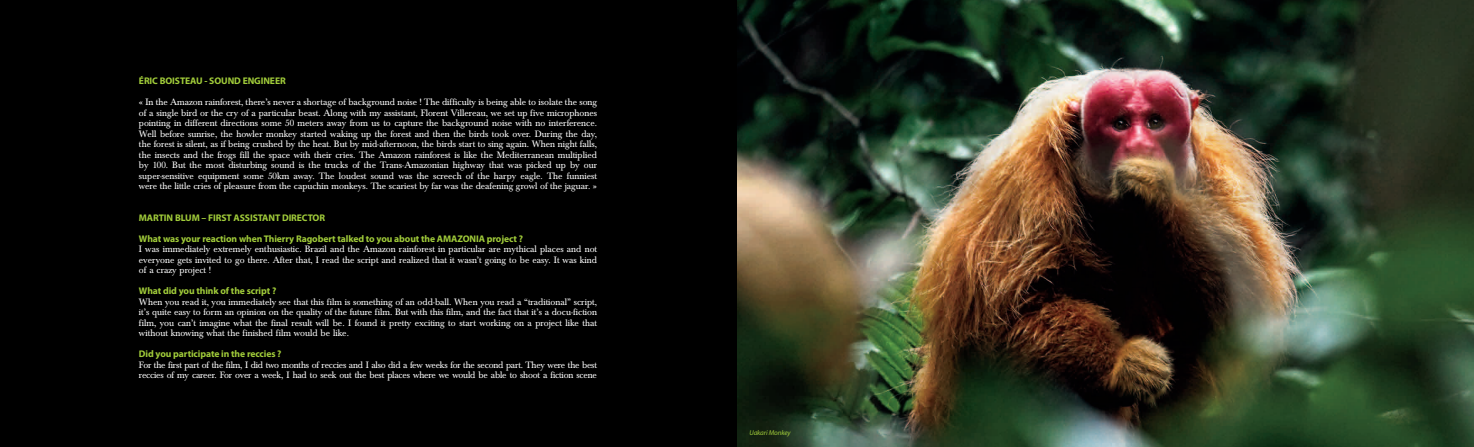
<style>
.page{position:relative;width:1474px;height:447px;background:#fff}
.page>*{position:absolute;margin:0;border:0;box-sizing:border-box;transform-origin:0 0}
.t1{font:9.62px/10.5px "Baskerville";letter-spacing:-.01em;color:#fff;text-align:justify}
.t2{font:700 9.62px/21px "Myriad Pro";letter-spacing:-.01em;color:#a1cc3a}
.t3{font:italic 7px "Myriad Pro";letter-spacing:-.01em;color:#a1cc3a}
</style>
<div class="page">
<div style="left:0;top:0;width:1473px;height:446px;background:#000"></div>
<img style="left:737px;top:0;width:736px;height:446px">
<p class="t2" style="left:139px;top:70px;width:48px">ÉRIC BOISTEAU</p>
<p class="t2" style="left:204px;top:70px;width:18px">- SOUN</p>
<p class="t2" style="left:234px;top:70px;width:33px">D ENGINEER</p>
<p class="t1" style="left:139px;top:97px;width:459px">« In the Amazon rainforest, there’s never a shortage of background noise ! The difficulty is being able to isolate the song of a single bird or the cry of a particular beast. Along with my assistant, Florent Villereau, we set up five microphones pointing in different directions some 50 meters away from us to capture the background noise with no interference.<br>Well before sunrise, the howler monkey started waking up the forest and then the birds took over. During the day, the forest is silent, as if being crushed by the heat. But by mid-afternoon, the birds start to sing again. When night falls, the insects and the frogs fill the space with their cries. The Amazon rainforest is like the Mediterranean multiplied by 100. But the most disturbing sound is the trucks of the Trans-Amazonian highway that was picked up by our super-sensitive equipment some 50km away. The loudest sound was the screech of the harpy eagle. The funniest were the little cries of pleasure from the capuchin monkeys. The scariest by far was the deafening growl of the jaguar. »</p>
<p class="t2" style="left:139px;top:206px;width:331px;text-indent:143px">DIRECTOR<br>What was your reaction when Thierry Ragobert talked to you about the AMAZONIA</p>
<p class="t2" style="left:139px;top:206px;width:15px">MARTIN</p>
<p class="t2" style="left:175px;top:206px;width:90px">BLUM – FIRST ASSISTANT</p>
<p class="t2" style="left:487px;top:227px;width:38px">project ?</p>
<p class="t1" style="left:139px;top:244px;width:459px">I was immediately extremely enthusiastic. Brazil and the Amazon rainforest in particular are mythical places and not everyone gets invited to go there. After that, I read the script and realized that it wasn’t going to be easy. It was kind of a crazy project !</p>
<p class="t2" style="left:139px;top:280px;width:139px">What did you think of the script ?</p>
<p class="t1" style="left:139px;top:296px;width:459px">When you read it, you immediately see that this film is something of an odd-ball. When you read a “traditional” script, it’s quite easy to form an opinion on the quality of the future film. But with this film, and the fact that it’s a docu-fiction film, you can’t imagine what the final result will be. I found it pretty exciting to start working on a project like that without knowing what the finished film would be like.</p>
<p class="t2" style="left:139px;top:343px;width:144px">Did you participate in the reccies ?</p>
<p class="t1" style="left:139px;top:359px;width:459px">For the first part of the film, I did two months of reccies and I also did a few weeks for the second part. They were the best reccies of my career. For over a week, I had to seek out the best places where we would be able to shoot a fiction scene</p>
<p class="t3" style="left:749px;top:427px;width:43px">Uakari Monkey</p>
</div>
